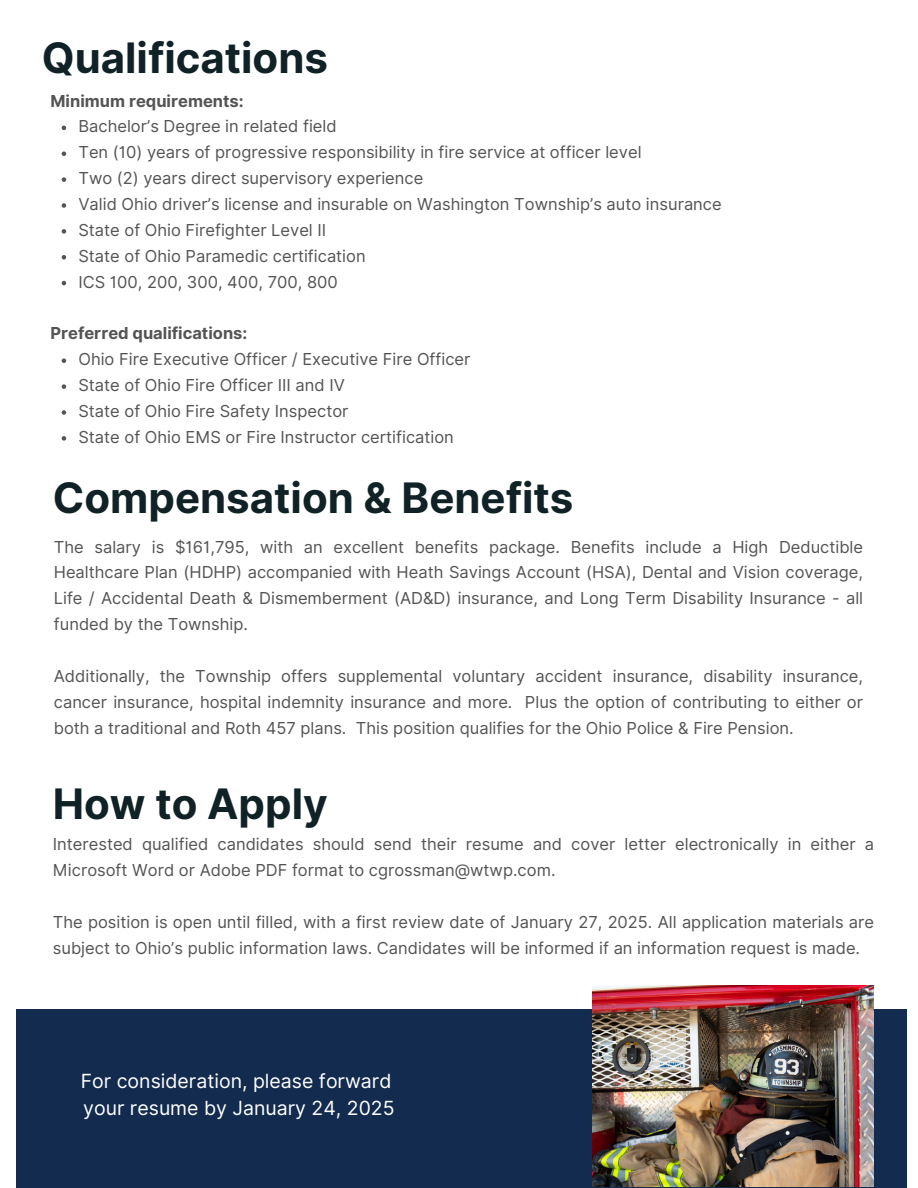
<style>
.page{position:relative;width:918px;height:1188px;background:#fff}
.page>*{position:absolute;margin:0;border:0;box-sizing:border-box;transform-origin:0 0}
.t1{font:700 42px "Inter";color:#102226}
.t2{font:19.5px/27px "Inter";color:#fff}
.t3{font:16.5px/25.8px "Inter";color:#545454}
.t4{font:700 16.5px "Inter";color:#545454}
</style>
<div class="page">
<div style="left:16px;top:1009px;width:890px;height:179px;background:#122b4e"></div>
<img style="left:592px;top:985px;width:282px;height:202px">
<svg style="left:62px;top:126px;width:4px;height:4px"></svg>
<svg style="left:62px;top:152px;width:4px;height:4px"></svg>
<svg style="left:62px;top:177px;width:4px;height:5px"></svg>
<svg style="left:62px;top:203px;width:4px;height:5px"></svg>
<svg style="left:62px;top:229px;width:4px;height:5px"></svg>
<svg style="left:62px;top:255px;width:4px;height:5px"></svg>
<svg style="left:62px;top:281px;width:4px;height:4px"></svg>
<svg style="left:62px;top:358px;width:4px;height:5px"></svg>
<svg style="left:62px;top:384px;width:4px;height:5px"></svg>
<svg style="left:62px;top:410px;width:4px;height:5px"></svg>
<svg style="left:62px;top:436px;width:4px;height:5px"></svg>
<p class="t1" style="left:42px;top:33px;width:288px">Qualifications</p>
<h1 class="t4" style="left:50px;top:91px;width:195px">Minimum requirements:</h1>
<p class="t3" style="left:78px;top:113px;width:260px">Bachelor’s Degree in related field</p>
<p class="t3" style="left:78px;top:139px;width:565px">Ten (10) years of progressive responsibility in fire service at officer level</p>
<p class="t3" style="left:78px;top:165px;width:346px">Two (2) years direct supervisory experience</p>
<p class="t3" style="left:78px;top:191px;width:645px">Valid Ohio driver’s license and insurable on Washington Township’s auto insurance</p>
<p class="t3" style="left:78px;top:217px;width:249px">State of Ohio Firefighter Level II</p>
<p class="t3" style="left:78px;top:243px;width:289px">State of Ohio Paramedic certification</p>
<p class="t3" style="left:78px;top:269px;width:261px">ICS 100, 200, 300, 400, 700, 800</p>
<p class="t4" style="left:50px;top:324px;width:199px">Preferred qualifications:</p>
<h3 class="t3" style="left:78px;top:346px;width:394px">Ohio Fire Executive Officer / Executive Fire Officer</h3>
<p class="t3" style="left:78px;top:372px;width:268px">State of Ohio Fire Officer III and IV</p>
<p class="t3" style="left:78px;top:398px;width:272px">State of Ohio Fire Safety Inspector</p>
<p class="t3" style="left:78px;top:424px;width:377px">State of Ohio EMS or Fire Instructor certification</p>
<p class="t1" style="left:53px;top:473px;width:522px">Compensation &amp; Benefits</p>
<p class="t3" style="left:54px;top:534px;width:811px;text-align:justify">The salary is $161,795, with an excellent benefits package. Benefits include a High Deductible Healthcare Plan (HDHP) accompanied with Heath Savings Account (HSA), Dental and Vision coverage, Life / Accidental Death &amp; Dismemberment (AD&amp;D) insurance, and Long Term Disability Insurance - all funded by the Township.</p>
<p class="t3" style="left:54px;top:663px;width:811px;text-align:justify">Additionally, the Township offers supplemental voluntary accident insurance, disability insurance, cancer insurance, hospital indemnity insurance and more. Plus the option of contributing to either or both a traditional and Roth 457 plans. This position qualifies for the Ohio Police &amp; Fire Pension.</p>
<h1 class="t1" style="left:53px;top:778px;width:276px">How to Apply</h1>
<p class="t3" style="left:53px;top:831px;width:823px">Interested qualified candidates should send their resume and cover letter electronically in either a<br>Microsoft Word or Adobe PDF format to cgrossman@wtwp.com.</p>
<p class="t3" style="left:53px;top:909px;width:823px">The position is open until filled, with a first review date of January 27, 2025. All application materials are subject to Ohio’s public information laws. Candidates will be informed if an information request is made.</p>
<h1 class="t2" style="left:81px;top:1068px;width:315px">For consideration, please forward your resume by January 24, 2025</h1>
</div>
